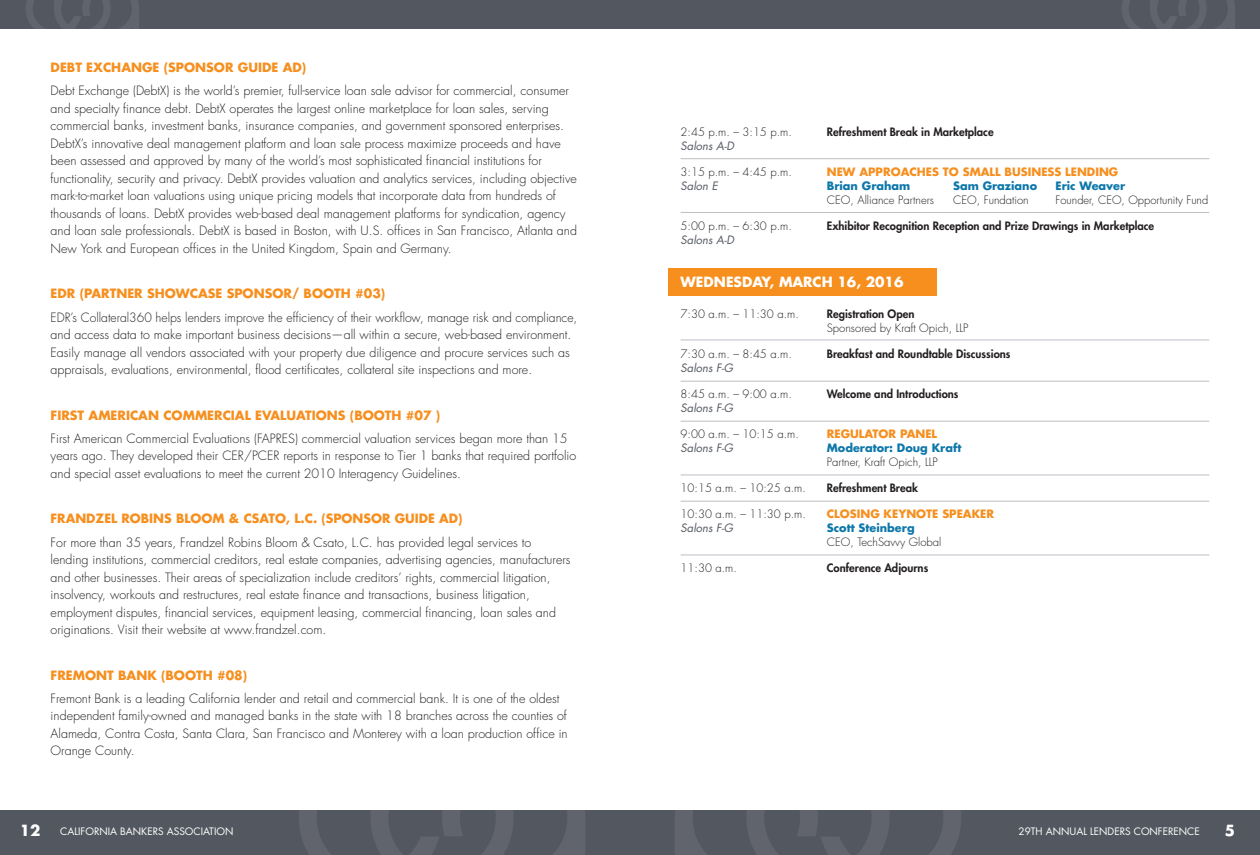
<style>
.page{position:relative;width:1260px;height:855px;background:#fff}
.page>*{position:absolute;margin:0;border:0;box-sizing:border-box;transform-origin:0 0}
.Headline_1{font:700 15px "Futura Std";color:#fff}
.At_A_Glance_Date{font:700 13.75px "Futura Std";color:#fff}
.t1{font:300 12.5px/17.5px "Futura Std";color:#231f20}
.SPONSOR_TITLE{font:700 12.5px "Futura Std";color:#f68f1e}
.At_A_Glance_Text{font:300 11.25px/13.8px "Futura Std";color:#231f20}
.At_A_Glance_Text-2{font:800 11.25px "Futura Std";color:#231f20}
.At_A_Glance_Text-3{font:700 11.25px "Futura Std";color:#f68f1e}
.At_A_Glance_Text-4{font:italic 11.25px "Futura Std";color:#535860}
.At_A_Glance_Text-5{font:700 11.25px "Futura Std";color:#0d77aa}
.Footer_Text{font:10px "Futura Std";color:#fff}
.s1{font-weight:800}
.s2{font-weight:700;color:#0d77aa}
</style>
<div class="page">
<div style="left:0;top:0;width:630px;height:28px;background:#535860"></div>
<svg style="left:26px;top:0;width:113px;height:28px"></svg>
<div style="left:614px;top:0;width:646px;height:28px;background:#535860"></div>
<svg style="left:1122px;top:0;width:113px;height:28px"></svg>
<div style="left:0;top:810px;width:630px;height:45px;background:#535860"></div>
<svg style="left:299px;top:810px;width:286px;height:45px"></svg>
<div style="left:630px;top:810px;width:630px;height:45px;background:#535860"></div>
<svg style="left:675px;top:810px;width:286px;height:45px"></svg>
<div style="left:668px;top:269px;width:268px;height:27px;background:#f68f1e"></div>
<hr style="left:681px;top:158px;width:528px;height:1px;background:#bdbfc4">
<hr style="left:681px;top:212px;width:528px;height:1px;background:#bdbfc4">
<hr style="left:681px;top:340px;width:528px;height:1px;background:#bdbfc4">
<hr style="left:681px;top:421px;width:528px;height:1px;background:#bdbfc4">
<hr style="left:681px;top:381px;width:528px;height:1px;background:#bdbfc4">
<hr style="left:681px;top:475px;width:528px;height:1px;background:#bdbfc4">
<hr style="left:681px;top:501px;width:528px;height:1px;background:#bdbfc4">
<hr style="left:681px;top:555px;width:528px;height:1px;background:#bdbfc4">
<p class="SPONSOR_TITLE" style="left:51px;top:59px;width:257px">DEBT EXCHANGE (SPONSOR GUIDE AD)</p>
<p class="t1" style="left:51px;top:82px;width:528px">Debt Exchange (DebtX) is the world’s premier, full-service loan sale advisor for commercial, consumer and specialty finance debt. DebtX operates the largest online marketplace for loan sales, serving commercial banks, investment banks, insurance companies, and government sponsored enterprises.<br>DebtX’s innovative deal management platform and loan sale process maximize proceeds and have been assessed and approved by many of the world’s most sophisticated financial institutions for functionality, security and privacy. DebtX provides valuation and analytics services, including objective mark-to-market loan valuations using unique pricing models that incorporate data from hundreds of thousands of loans. DebtX provides web-based deal management platforms for syndication, agency and loan sale professionals. DebtX is based in Boston, with U.S. offices in San Francisco, Atlanta and New York and European offices in the United Kingdom, Spain and Germany.</p>
<p class="SPONSOR_TITLE" style="left:51px;top:285px;width:336px">EDR (PARTNER SHOWCASE SPONSOR/ BOOTH #03)</p>
<p class="t1" style="left:51px;top:309px;width:528px">EDR’s Collateral360 helps lenders improve the efficiency of their workflow, manage risk and compliance, and access data to make important business decisions—all within a secure, web-based environment.<br>Easily manage all vendors associated with your property due diligence and procure services such as appraisals, evaluations, environmental, flood certificates, collateral site inspections and more.</p>
<p class="SPONSOR_TITLE" style="left:51px;top:407px;width:391px">FIRST AMERICAN COMMERCIAL EVALUATIONS (BOOTH #07 )</p>
<p class="t1" style="left:51px;top:430px;width:527px">First American Commercial Evaluations (FAPRES) commercial valuation services began more than 15 years ago. They developed their CER/PCER reports in response to Tier 1 banks that required portfolio and special asset evaluations to meet the current 2010 Interagency Guidelines.</p>
<p class="SPONSOR_TITLE" style="left:51px;top:510px;width:413px">FRANDZEL ROBINS BLOOM &amp; CSATO, L.C. (SPONSOR GUIDE AD)</p>
<p class="t1" style="left:51px;top:534px;width:521px">For more than 35 years, Frandzel Robins Bloom &amp; Csato, L.C. has provided legal services to lending institutions, commercial creditors, real estate companies, advertising agencies, manufacturers and other businesses. Their areas of specialization include creditors’ rights, commercial litigation, insolvency, workouts and restructures, real estate finance and transactions, business litigation, employment disputes, financial services, equipment leasing, commercial financing, loan sales and originations. Visit their website at www.frandzel.com.</p>
<p class="SPONSOR_TITLE" style="left:51px;top:667px;width:198px">FREMONT BANK (BOOTH #08)</p>
<p class="t1" style="left:51px;top:690px;width:519px">Fremont Bank is a leading California lender and retail and commercial bank. It is one of the oldest independent family-owned and managed banks in the state with 18 branches across the counties of Alameda, Contra Costa, Santa Clara, San Francisco and Monterey with a loan production office in Orange County.</p>
<p class="At_A_Glance_Text" style="left:681px;top:126px;width:113px">2:45 p.m. – 3:15 p.m.</p>
<p class="At_A_Glance_Text-2" style="left:827px;top:125px;width:168px">Refreshment Break in Marketplace</p>
<p class="At_A_Glance_Text-4" style="left:681px;top:139px;width:55px">Salons A-D</p>
<p class="At_A_Glance_Text" style="left:681px;top:166px;width:113px">3:15 p.m. – 4:45 p.m.</p>
<p class="At_A_Glance_Text-3" style="left:827px;top:165px;width:293px">NEW APPROACHES TO SMALL BUSINESS LENDING</p>
<p class="At_A_Glance_Text-4" style="left:681px;top:179px;width:39px">Salon E</p>
<p class="At_A_Glance_Text-5" style="left:827px;top:178px;width:85px">Brian Graham</p>
<p class="At_A_Glance_Text-5" style="left:953px;top:178px;width:86px">Sam Graziano</p>
<p class="At_A_Glance_Text-5" style="left:1056px;top:178px;width:71px">Eric Weaver</p>
<p class="At_A_Glance_Text" style="left:827px;top:193px;width:109px">CEO, Alliance Partners</p>
<p class="At_A_Glance_Text" style="left:953px;top:193px;width:77px">CEO, Fundation</p>
<p class="At_A_Glance_Text" style="left:1056px;top:193px;width:154px">Founder, CEO, Opportunity Fund</p>
<p class="At_A_Glance_Text" style="left:681px;top:219px;width:113px">5:00 p.m. – 6:30 p.m.</p>
<p class="At_A_Glance_Text-2" style="left:827px;top:219px;width:329px">Exhibitor Recognition Reception and Prize Drawings in Marketplace</p>
<p class="At_A_Glance_Text-4" style="left:681px;top:233px;width:55px">Salons A-D</p>
<p class="At_A_Glance_Date" style="left:681px;top:273px;width:224px">WEDNESDAY, MARCH 16, 2016</p>
<p class="At_A_Glance_Text" style="left:681px;top:307px;width:120px">7:30 a.m. – 11:30 a.m.</p>
<p class="At_A_Glance_Text" style="left:827px;top:307px;width:143px"><span class="s1">Registration Open<br></span>Sponsored by Kraft Opich, LLP</p>
<p class="At_A_Glance_Text" style="left:681px;top:347px;width:113px">7:30 a.m. – 8:45 a.m.</p>
<p class="At_A_Glance_Text-2" style="left:827px;top:347px;width:185px">Breakfast and Roundtable Discussions</p>
<p class="At_A_Glance_Text-4" style="left:681px;top:360px;width:54px">Salons F-G</p>
<p class="At_A_Glance_Text" style="left:681px;top:387px;width:113px">8:45 a.m. – 9:00 a.m.</p>
<p class="At_A_Glance_Text-2" style="left:827px;top:387px;width:133px">Welcome and Introductions</p>
<p class="At_A_Glance_Text-4" style="left:681px;top:401px;width:54px">Salons F-G</p>
<p class="At_A_Glance_Text" style="left:681px;top:428px;width:120px">9:00 a.m. – 10:15 a.m.</p>
<p class="At_A_Glance_Text-3" style="left:827px;top:427px;width:112px">REGULATOR PANEL</p>
<p class="At_A_Glance_Text-4" style="left:681px;top:441px;width:54px">Salons F-G</p>
<p class="At_A_Glance_Text" style="left:827px;top:441px;width:136px"><span class="s2">Moderator: Doug Kraft<br></span>Partner, Kraft Opich, LLP</p>
<p class="At_A_Glance_Text" style="left:681px;top:481px;width:127px">10:15 a.m. – 10:25 a.m.</p>
<p class="At_A_Glance_Text-2" style="left:827px;top:481px;width:93px">Refreshment Break</p>
<p class="At_A_Glance_Text" style="left:681px;top:508px;width:127px">10:30 a.m. – 11:30 p.m.</p>
<p class="At_A_Glance_Text-3" style="left:827px;top:507px;width:169px">CLOSING KEYNOTE SPEAKER</p>
<p class="At_A_Glance_Text-4" style="left:681px;top:521px;width:54px">Salons F-G</p>
<p class="At_A_Glance_Text" style="left:827px;top:522px;width:116px"><span class="s2">Scott Steinberg<br></span>CEO, TechSavvy Global</p>
<p class="At_A_Glance_Text" style="left:681px;top:562px;width:58px">11:30 a.m.</p>
<p class="At_A_Glance_Text-2" style="left:827px;top:561px;width:103px">Conference Adjourns</p>
<p class="Headline_1" style="left:20px;top:821px;width:22px">12</p>
<p class="Footer_Text" style="left:60px;top:825px;width:175px">CALIFORNIA BANKERS ASSOCIATION</p>
<p class="Footer_Text" style="left:1019px;top:825px;width:183px">29TH ANNUAL LENDERS CONFERENCE</p>
<p class="Headline_1" style="left:1225px;top:821px;width:12px">5</p>
</div>
